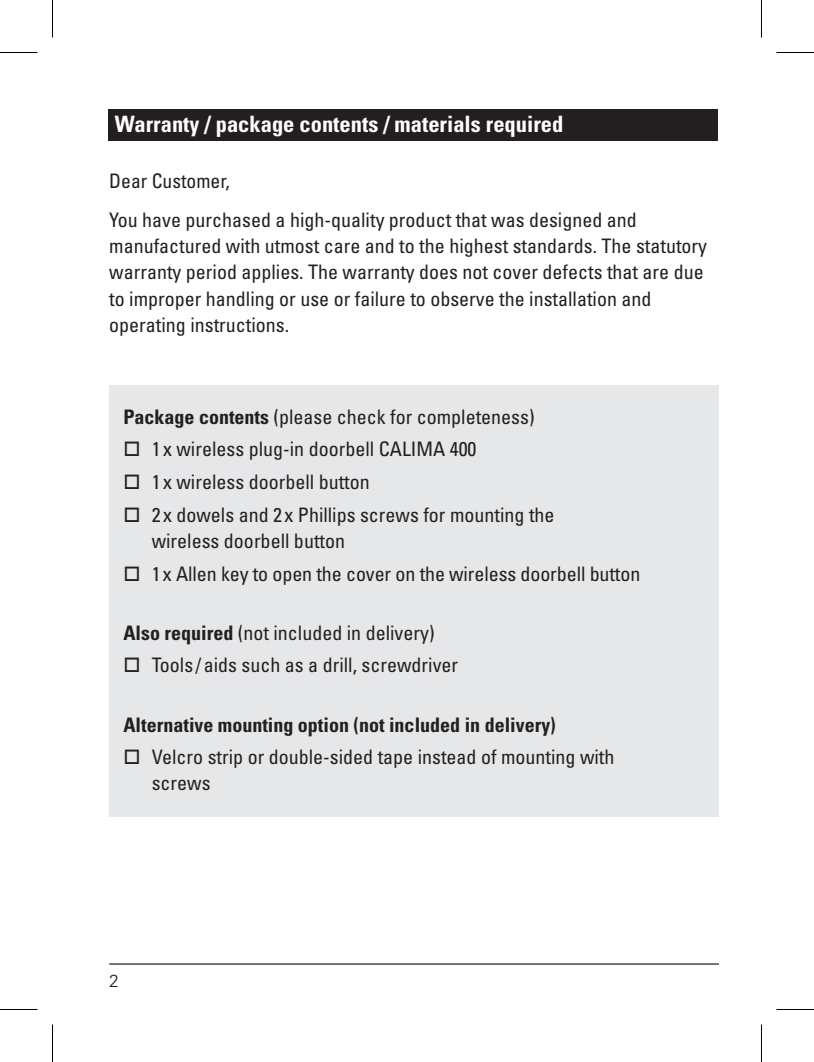
<style>
.page{position:relative;width:814px;height:1062px;background:#fff}
.page>*{position:absolute;margin:0;border:0;box-sizing:border-box;transform-origin:0 0}
.t1{font:700 condensed 22.5px "Univers LT Std";color:#fff}
.t2{font:condensed 20px/26.2px "Univers LT Std";color:#231f20}
.t3{font:700 condensed 20px "Univers LT Std";color:#231f20}
.t4{font:300 17.5px "Univers LT Std";color:#231f20}
.s1{font-weight:700}
</style>
<div class="page">
<hr style="left:109px;top:963px;width:610px;height:1px;background:#231f20">
<div style="left:109px;top:385px;width:610px;height:431px;background:#e6e7e9"></div>
<div style="left:108px;top:109px;width:609px;height:32px;background:#231f20"></div>
<hr style="left:0;top:52px;width:38px;height:1px;background:#000">
<hr style="left:776px;top:52px;width:38px;height:1px;background:#000">
<hr style="left:0;top:1009px;width:38px;height:1px;background:#000">
<hr style="left:776px;top:1009px;width:38px;height:1px;background:#000">
<hr style="left:52px;top:0;width:1px;height:37px;background:#000">
<hr style="left:52px;top:1024px;width:1px;height:38px;background:#000">
<hr style="left:761px;top:0;width:1px;height:37px;background:#000">
<hr style="left:761px;top:1024px;width:1px;height:38px;background:#000">
<p class="t1" style="left:115px;top:110px;width:450px">Warranty / package contents / materials required</p>
<p class="t2" style="left:109px;top:160px;width:529px;line-height:39.5px">Dear Customer,<br>You have purchased a high-quality product that was designed and</p>
<p class="t2" style="left:109px;top:233px;width:599px">manufactured with utmost care and to the highest standards. The statutory warranty period applies. The warranty does not cover defects that are due to improper handling or use or failure to observe the installation and operating instructions.</p>
<p class="t2" style="left:123px;top:404px;width:413px"><span class="s1">Package contents</span> (please check for completeness)</p>
<p class="t2" style="left:123px;top:436px;width:354px">□ 1 x wireless plug-in doorbell CALIMA 400</p>
<p class="t2" style="left:123px;top:468px;width:248px">□ 1 x wireless doorbell button</p>
<p class="t2" style="left:152px;top:501px;width:404px;text-indent:-28px">□ 2 x dowels and 2 x Phillips screws for mounting the wireless doorbell button</p>
<p class="t2" style="left:123px;top:560px;width:518px">□ 1 x Allen key to open the cover on the wireless doorbell button</p>
<p class="t2" style="left:123px;top:619px;width:313px"><span class="s1">Also required</span> (not included in delivery)</p>
<p class="t2" style="left:123px;top:651px;width:336px">□ Tools /aids such as a drill, screwdriver</p>
<p class="t3" style="left:123px;top:712px;width:434px">Alternative mounting option (not included in delivery)</p>
<p class="t2" style="left:152px;top:743px;width:464px;text-indent:-28px">□ Velcro strip or double-sided tape instead of mounting with screws</p>
<p class="t4" style="left:109px;top:970px;width:11px">2</p>
</div>
